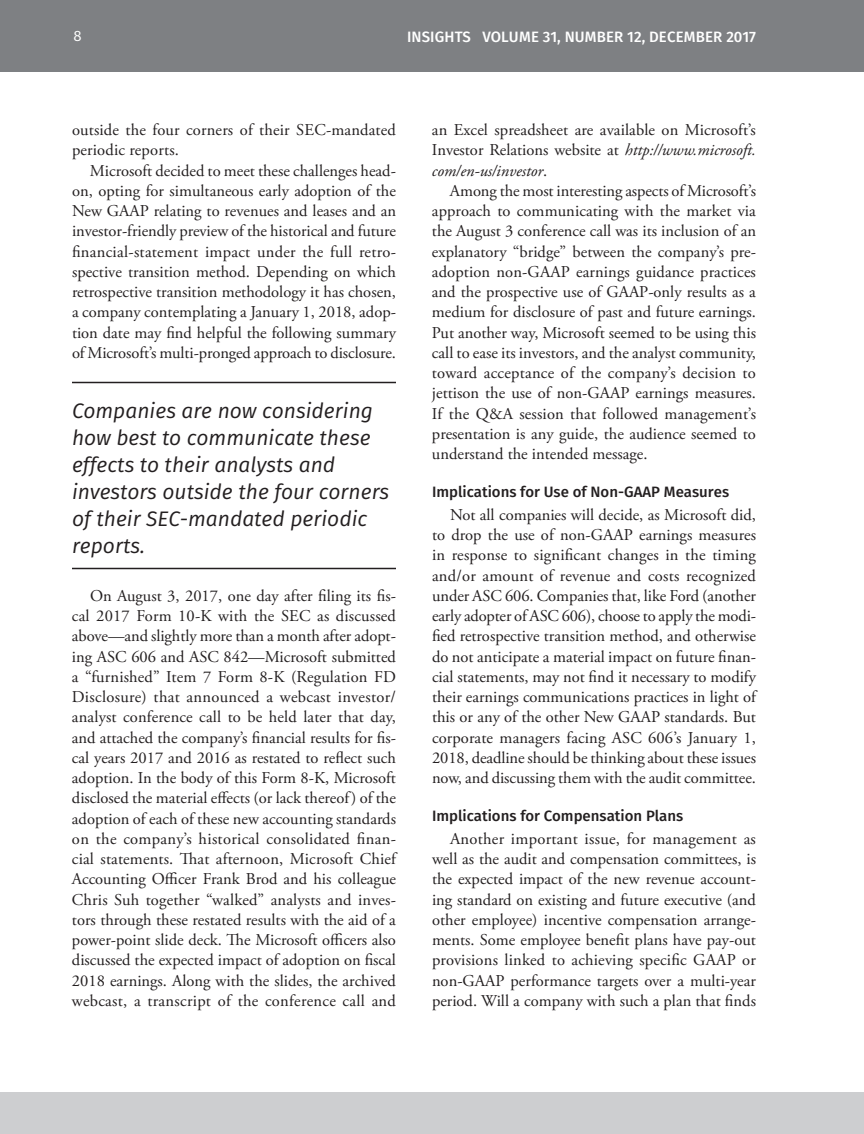
<style>
.page{position:relative;width:864px;height:1134px;background:#fff}
.page>*{position:absolute;margin:0;border:0;box-sizing:border-box;transform-origin:0 0}
.t1{font:italic 21px/27px "Fira Sans";color:#231f20}
.t2{font:16.5px/20.2px "Adobe Garamond Pro";color:#231f20;text-align:justify}
.t3{font:500 15px "Fira Sans";color:#231f20}
.t4{font:500 15px "Fira Sans";letter-spacing:.01em;color:#fff}
.t5{font:15px "Fira Sans";color:#fff}
.s1{font-style:italic}
</style>
<div class="page">
<div style="left:0;top:0;width:864px;height:72px;background:#7e8083"></div>
<div style="left:0;top:1092px;width:864px;height:42px;background:#cdced0"></div>
<hr style="left:72px;top:382px;width:324px;height:1px;background:#231f20">
<hr style="left:72px;top:568px;width:324px;height:1px;background:#231f20">
<p class="t5" style="left:74px;top:30px;width:10px">8</p>
<p class="t4" style="left:407px;top:30px;width:350px">INSIGHTS VOLUME 31, NUMBER 12, DECEMBER 2017</p>
<p class="t2" style="left:72px;top:121px;width:325px">outside the four corners of their SEC-mandated periodic reports.</p>
<p class="t2" style="left:72px;top:162px;width:326px;text-indent:18px">Microsoft decided to meet these challenges head&shy;on, opting for simultaneous early adoption of the New GAAP relating to revenues and leases and an investor-friendly preview of the historical and future financial-statement impact under the full retro&shy;spective transition method. Depending on which retrospective transition methodology it has chosen, a company contemplating a January 1, 2018, adop&shy;tion date may find helpful the following summary of Microsoft’s multi-pronged approach to disclosure.</p>
<p class="t1" style="left:72px;top:399px;width:319px">Companies are now considering how best to communicate these effects to their analysts and investors outside the four corners of their SEC-mandated periodic reports.</p>
<p class="t2" style="left:72px;top:587px;width:326px;text-indent:18px">On August 3, 2017, one day after filing its fis&shy;cal 2017 Form 10-K with the SEC as discussed above—and slightly more than a month after adopt&shy;ing ASC 606 and ASC 842—Microsoft submitted a “furnished” Item 7 Form 8-K (Regulation FD Disclosure) that announced a webcast investor/ analyst conference call to be held later that day, and attached the company’s financial results for fis&shy;cal years 2017 and 2016 as restated to reflect such adoption. In the body of this Form 8-K, Microsoft disclosed the material effects (or lack thereof) of the adoption of each of these new accounting standards on the company’s historical consolidated finan&shy;cial statements. That afternoon, Microsoft Chief Accounting Officer Frank Brod and his colleague Chris Suh together “walked” analysts and inves&shy;tors through these restated results with the aid of a power-point slide deck. The Microsoft officers also discussed the expected impact of adoption on fiscal 2018 earnings. Along with the slides, the archived webcast, a transcript of the conference call and</p>
<p class="t2" style="left:432px;top:121px;width:326px">an Excel spreadsheet are available on Microsoft’s Investor Relations website at <span class="s1">http://www.microsoft. com/en-us/investor</span>.</p>
<p class="t2" style="left:432px;top:182px;width:326px;text-indent:18px">Among the most interesting aspects of Microsoft’s approach to communicating with the market via the August 3 conference call was its inclusion of an explanatory “bridge” between the company’s pre&shy;adoption non-GAAP earnings guidance practices and the prospective use of GAAP-only results as a medium for disclosure of past and future earnings.<br>Put another way, Microsoft seemed to be using this call to ease its investors, and the analyst community, toward acceptance of the company’s decision to jettison the use of non-GAAP earnings measures.<br>If the Q&amp;A session that followed management’s presentation is any guide, the audience seemed to understand the intended message.</p>
<p class="t3" style="left:432px;top:486px;width:299px">Implications for Use of Non-GAAP Measures</p>
<p class="t2" style="left:432px;top:506px;width:326px;text-indent:18px">Not all companies will decide, as Microsoft did, to drop the use of non-GAAP earnings measures in response to significant changes in the timing and/or amount of revenue and costs recognized under ASC 606. Companies that, like Ford (another early adopter of ASC 606), choose to apply the modi&shy;fied retrospective transition method, and otherwise do not anticipate a material impact on future finan&shy;cial statements, may not find it necessary to modify their earnings communications practices in light of this or any of the other New GAAP standards. But corporate managers facing ASC 606’s January 1, 2018, deadline should be thinking about these issues now, and discussing them with the audit committee.</p>
<p class="t3" style="left:432px;top:810px;width:253px">Implications for Compensation Plans</p>
<p class="t2" style="left:432px;top:830px;width:326px;text-indent:18px">Another important issue, for management as well as the audit and compensation committees, is the expected impact of the new revenue account&shy;ing standard on existing and future executive (and other employee) incentive compensation arrange&shy;ments. Some employee benefit plans have pay-out provisions linked to achieving specific GAAP or non-GAAP performance targets over a multi-year period. Will a company with such a plan that finds</p>
</div>
